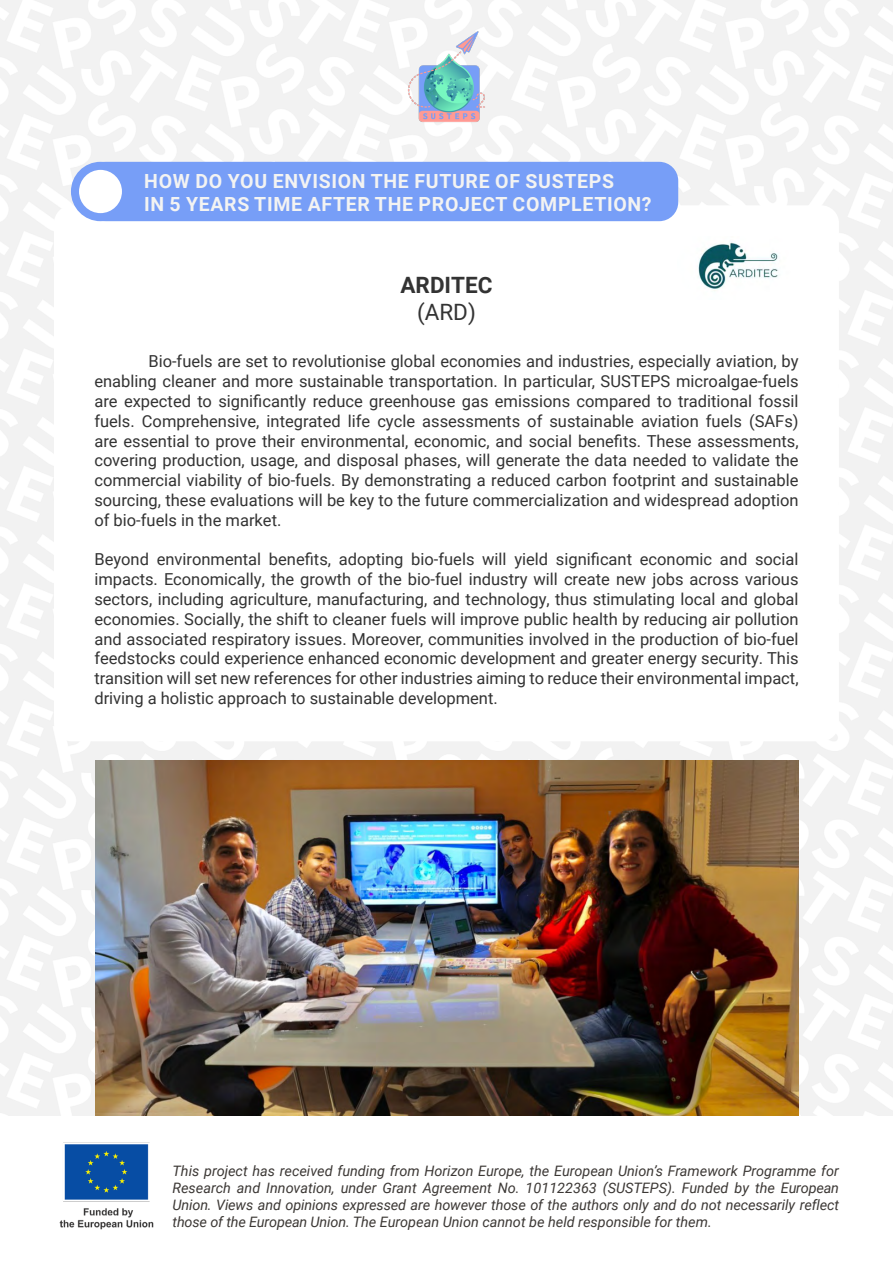
<style>
.page{position:relative;width:893px;height:1263px;background:#fff}
.page>*{position:absolute;margin:0;border:0;box-sizing:border-box;transform-origin:0 0}
.t1{font:700 22.5px "Roboto";color:#333}
.t2{font:22.5px "Roboto";color:#333}
.t3{font:700 19.5px/23.4px "Roboto";letter-spacing:.035em;color:#f3f3f2}
.t4{font:16.5px/19.8px "Roboto";color:#333;text-align:justify}
.t5{font:italic 14.4px/17.2px "Roboto";color:#3c3835;text-align:justify}
</style>
<div class="page">
<img style="left:0;top:0;width:893px;height:1116px">
<div style="left:54px;top:205px;width:785px;height:536px;background:#fff;border-radius:18px"></div>
<div style="left:87px;top:162px;width:591px;height:59px;background:#779ef7;border-radius:19px"></div>
<svg style="left:75px;top:166px;width:51px;height:51px;fill:#fff"></svg>
<div style="left:71px;top:162px;width:59px;height:59px;border:8px solid #779ef7;border-radius:50%"></div>
<img style="left:59px;top:1142px;width:95px;height:88px">
<img style="left:95px;top:761px;width:704px;height:355px">
<img style="left:407px;top:30px;width:79px;height:93px">
<img style="left:698px;top:242px;width:80px;height:49px">
<p class="t3" style="left:144px;top:168px;width:509px">HOW DO YOU ENVISION THE FUTURE OF SUSTEPS<br>IN 5 YEARS TIME AFTER THE PROJECT COMPLETION?</p>
<h1 class="t1" style="left:400px;top:269px;width:94px">ARDITEC</h1>
<h1 class="t2" style="left:417px;top:296px;width:60px">(ARD)</h1>
<p class="t4" style="left:94px;top:351px;width:706px;text-indent:54px">Bio-fuels are set to revolutionise global economies and industries, especially aviation, by enabling cleaner and more sustainable transportation. In particular, SUSTEPS microalgae-fuels are expected to significantly reduce greenhouse gas emissions compared to traditional fossil fuels. Comprehensive, integrated life cycle assessments of sustainable aviation fuels (SAFs) are essential to prove their environmental, economic, and social benefits. These assessments, covering production, usage, and disposal phases, will generate the data needed to validate the commercial viability of bio-fuels. By demonstrating a reduced carbon footprint and sustainable sourcing, these evaluations will be key to the future commercialization and widespread adoption of bio-fuels in the market.</p>
<p class="t4" style="left:94px;top:549px;width:706px">Beyond environmental benefits, adopting bio-fuels will yield significant economic and social impacts. Economically, the growth of the bio-fuel industry will create new jobs across various sectors, including agriculture, manufacturing, and technology, thus stimulating local and global economies. Socially, the shift to cleaner fuels will improve public health by reducing air pollution and associated respiratory issues. Moreover, communities involved in the production of bio-fuel feedstocks could experience enhanced economic development and greater energy security. This transition will set new references for other industries aiming to reduce their environmental impact, driving a holistic approach to sustainable development.</p>
<p class="t5" style="left:172px;top:1161px;width:668px">This project has received funding from Horizon Europe, the European Union’s Framework Programme for Research and Innovation, under Grant Agreement No. 101122363 (SUSTEPS). Funded by the European Union. Views and opinions expressed are however those of the authors only and do not necessarily reflect those of the European Union. The European Union cannot be held responsible for them.</p>
</div>
